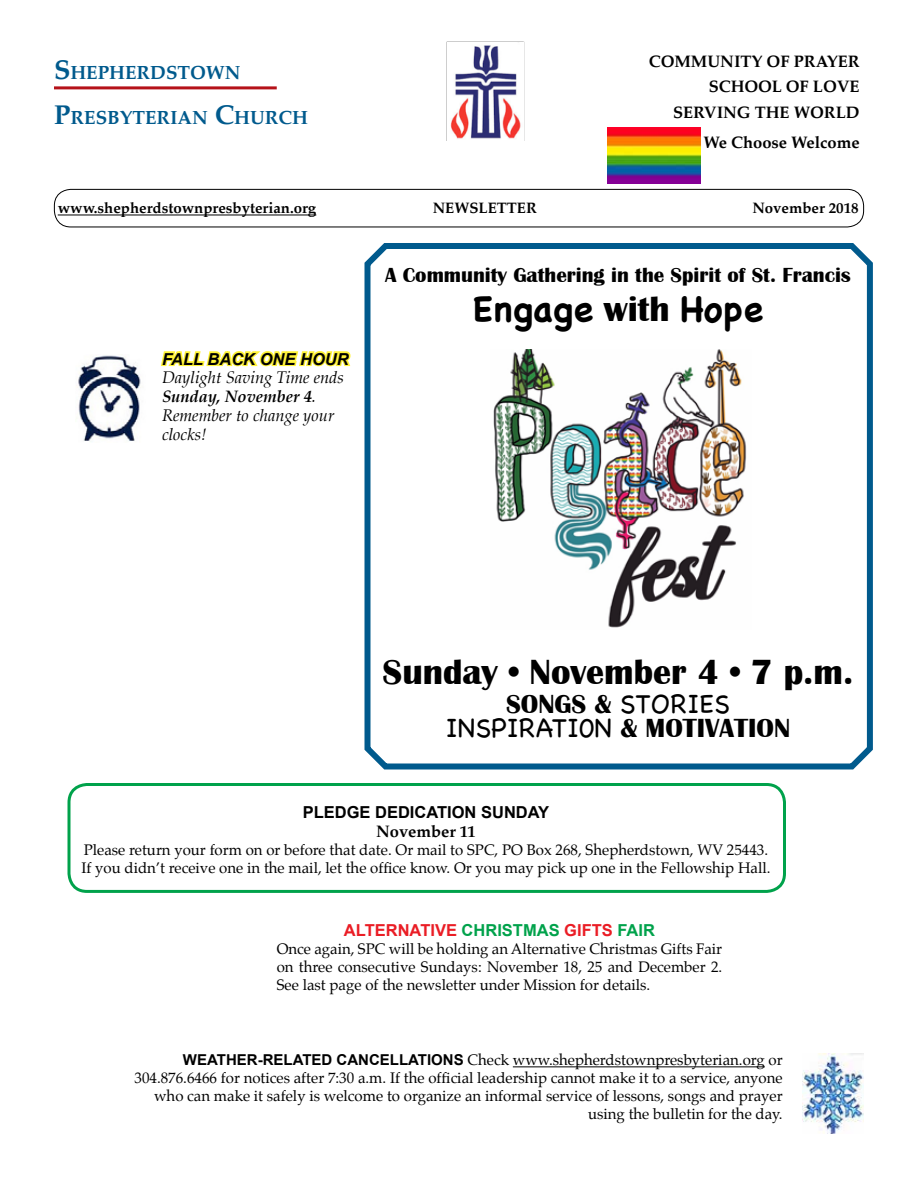
<style>
.page{position:relative;width:918px;height:1188px;background:#fff}
.page>*{position:absolute;margin:0;border:0;box-sizing:border-box;transform-origin:0 0}
.t1{font:700 36px "Britannic";color:#000}
.t2{font:700 36px "Chalkboard";letter-spacing:.005em;color:#000}
.t3{font:27px/24.2px "Chalkboard";color:#000;text-align:center}
.t4{font:700 21px "Britannic";color:#000}
.t5{font:700 18.9px "Palatino";color:#005a8d}
.t6{font:700 16.5px/25.2px "Palatino";color:#000;text-align:right}
.t7{font:italic 16.5px/18.8px "Palatino";color:#000}
.t8{font:700 16.5px "Arial";color:#ea1d25}
.t9{font:700 16.5px "Arial";color:#000}
.t10{font:italic 700 16.5px "Arial";color:#000}
.t11{font:15px/18px "Palatino";color:#000}
.t12{font:700 15px "Palatino";color:#000}
.s1{font-size:27px}
.s2{font-weight:700}
.s3{font-family:"Britannic"}
.s4{font-family:"Britannic";font-weight:700}
.s5{color:#00a24b}
.s6{font-family:"Arial";font-weight:700}
</style>
<div class="page">
<hr style="left:54px;top:86px;width:223px;height:3px;background:#b51219">
<hr style="left:58px;top:215px;width:258px;height:1px;background:#000">
<div style="left:54px;top:189px;width:810px;height:38px;border:1px solid #000;border-radius:16px"></div>
<img style="left:446px;top:41px;width:78px;height:99px">
<img style="left:608px;top:127px;width:93px;height:57px">
<svg style="left:364px;top:243px;width:509px;height:527px"></svg>
<div style="left:68px;top:783px;width:718px;height:110px;border:3px solid #00a24b;border-radius:18px"></div>
<svg style="left:160px;top:351px;width:191px;height:16px"></svg>
<img style="left:77px;top:355px;width:64px;height:86px">
<hr style="left:513px;top:1066px;width:252px;height:1px;background:#000">
<img style="left:803px;top:1053px;width:61px;height:81px">
<p class="t5" style="left:54px;top:60px;width:188px"><span class="s1">S</span>HEPHERDSTOWN</p>
<p class="t5" style="left:54px;top:106px;width:255px"><span class="s1">P</span>RESBYTERIAN <span class="s1">C</span>HURCH</p>
<p class="t6" style="left:649px;top:51px;width:212px">COMMUNITY OF PRAYER<br>SCHOOL OF LOVE<br>SERVING THE WORLD</p>
<p class="t6" style="left:704px;top:132px;width:158px">We Choose Welcome</p>
<p class="t12" style="left:58px;top:199px;width:260px">www.shepherdstownpresbyterian.org</p>
<p class="t12" style="left:433px;top:199px;width:106px">NEWSLETTER</p>
<p class="t12" style="left:752px;top:199px;width:108px">November 2018</p>
<p class="t10" style="left:162px;top:348px;width:188px">FALL BACK ONE HOUR</p>
<p class="t7" style="left:162px;top:370px;width:183px">Daylight Saving Time ends<br><span class="s2">Sunday, November 4</span>.<br>Remember to change your clocks!</p>
<h3 class="t4" style="left:385px;top:263px;width:467px">A Community Gathering in the Spirit of St. Francis</h3>
<h1 class="t2" style="left:473px;top:288px;width:292px">Engage <span class="s3">with</span> Hope</h1>
<h1 class="t1" style="left:383px;top:651px;width:472px">Sunday • November 4 • 7 p.m.</h1>
<h2 class="t3" style="left:446px;top:692px;width:346px"><span class="s4">SONGS &amp;</span> STORIES<br>INSPIRATI0N <span class="s4">&amp; MOTIVATION</span></h2>
<p class="t9" style="left:303px;top:802px;width:248px">PLEDGE DEDICATION SUNDAY</p>
<p class="t6" style="left:376px;top:820px;width:101px">November 11</p>
<p class="t11" style="left:81px;top:842px;width:691px">Please return your form on or before that date. Or mail to SPC, PO Box 268, Shepherdstown, WV 25443.<br>If you didn’t receive one in the mail, let the office know. Or you may pick up one in the Fellowship Hall.</p>
<p class="t8" style="left:344px;top:919px;width:313px">ALTERNATIVE <span class="s5">CHRISTMAS</span> GIFTS <span class="s5">FAIR</span></p>
<p class="t11" style="left:277px;top:941px;width:447px;text-align:justify">Once again, SPC will be holding an Alternative Christmas Gifts Fair on three consecutive Sundays: November 18, 25 and December 2.<br>See last page of the newsletter under Mission for details.</p>
<p class="t11" style="left:135px;top:1052px;width:650px;text-align:right"><span class="s6">WEATHER-RELATED CANCELLATIONS</span> Check www.shepherdstownpresbyterian.org or 304.876.6466 for notices after 7:30 a.m. If the official leadership cannot make it to a service, anyone who can make it safely is welcome to organize an informal service of lessons, songs and prayer using the bulletin for the day.</p>
</div>
